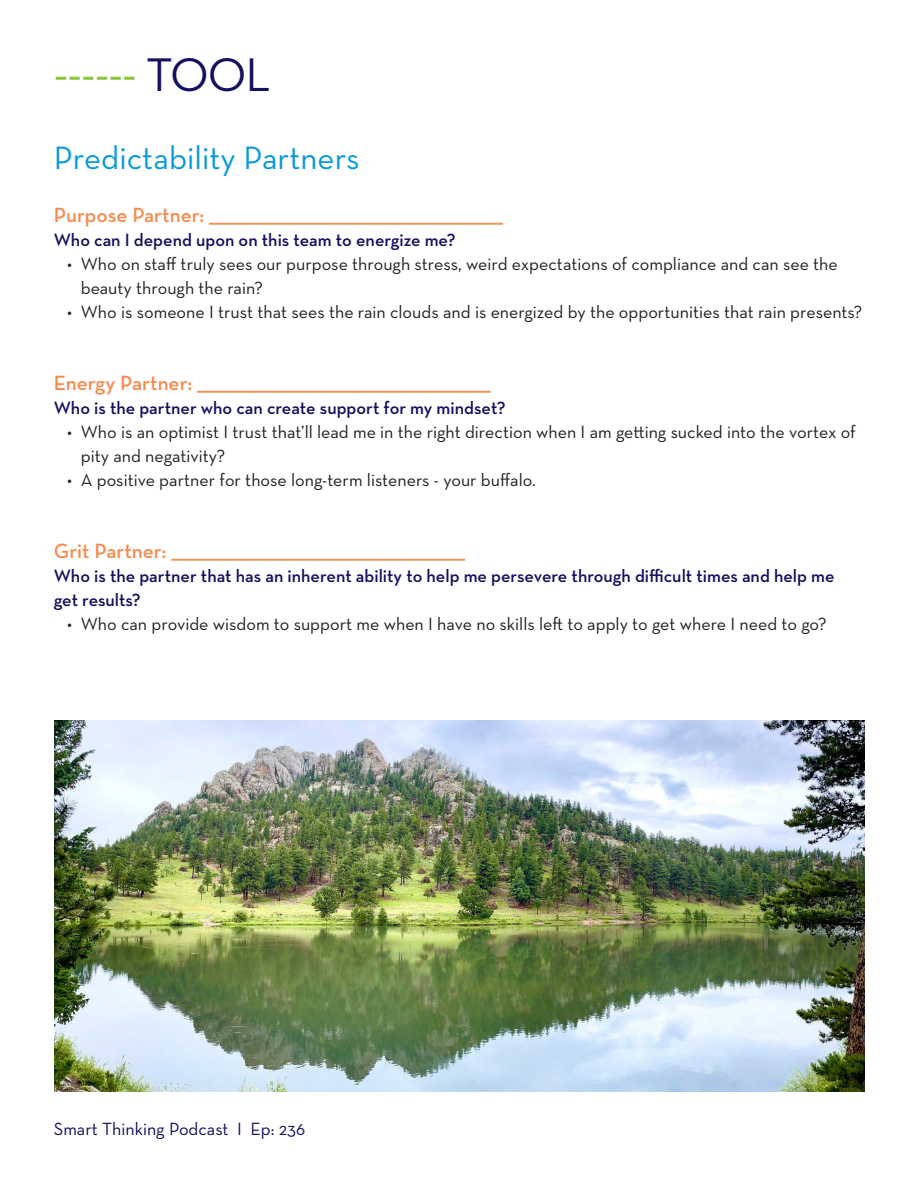
<style>
.page{position:relative;width:918px;height:1188px;background:#fff}
.page>*{position:absolute;margin:0;border:0;box-sizing:border-box;transform-origin:0 0}
.t1{font:48px "Neutraface Text";color:#8bc63e}
.t2{font:33px "Neutraface Text";color:#089ad9}
.t3{font:600 21px "Neutraface Text";color:#f68c50}
.t4{font:18px/24px "Neutraface Text";color:#231f20}
.t5{font:600 18px "Neutraface Text";color:#12105f}
.t6{font:18px "Neutraface Text";color:#12105f}
.s1{color:#12105f}
</style>
<div class="page">
<img style="left:54px;top:721px;width:810px;height:370px">
<p class="t1" style="left:54px;top:45px;width:219px">------ <span class="s1">TOOL</span></p>
<p class="t2" style="left:54px;top:137px;width:307px">Predictability Partners</p>
<p class="t3" style="left:54px;top:202px;width:451px">Purpose Partner: ____________________________________________________</p>
<p class="t5" style="left:54px;top:229px;width:404px">Who can I depend upon on this team to energize me?</p>
<p class="t4" style="left:81px;top:252px;width:759px;text-indent:-14px">• Who on staff truly sees our purpose through stress, weird expectations of compliance and can see the beauty through the rain?</p>
<p class="t4" style="left:67px;top:300px;width:797px">• Who is someone I trust that sees the rain clouds and is energized by the opportunities that rain presents?</p>
<p class="t3" style="left:54px;top:370px;width:439px">Energy Partner: ____________________________________________________</p>
<p class="t5" style="left:54px;top:397px;width:453px">Who is the partner who can create support for my mindset?</p>
<p class="t4" style="left:81px;top:420px;width:777px;text-indent:-14px">• Who is an optimist I trust that’ll lead me in the right direction when I am getting sucked into the vortex of pity and negativity?</p>
<p class="t4" style="left:67px;top:468px;width:470px">• A positive partner for those long-term listeners - your buffalo.</p>
<p class="t3" style="left:54px;top:538px;width:413px">Grit Partner: ____________________________________________________</p>
<p class="t5" style="left:54px;top:565px;width:782px">Who is the partner that has an inherent ability to help me persevere through difficult times and help me</p>
<p class="t5" style="left:54px;top:589px;width:88px">get results?</p>
<p class="t4" style="left:67px;top:612px;width:761px">• Who can provide wisdom to support me when I have no skills left to apply to get where I need to go?</p>
<p class="t6" style="left:54px;top:1117px;width:253px">Smart Thinking Podcast I Ep: 236</p>
</div>
